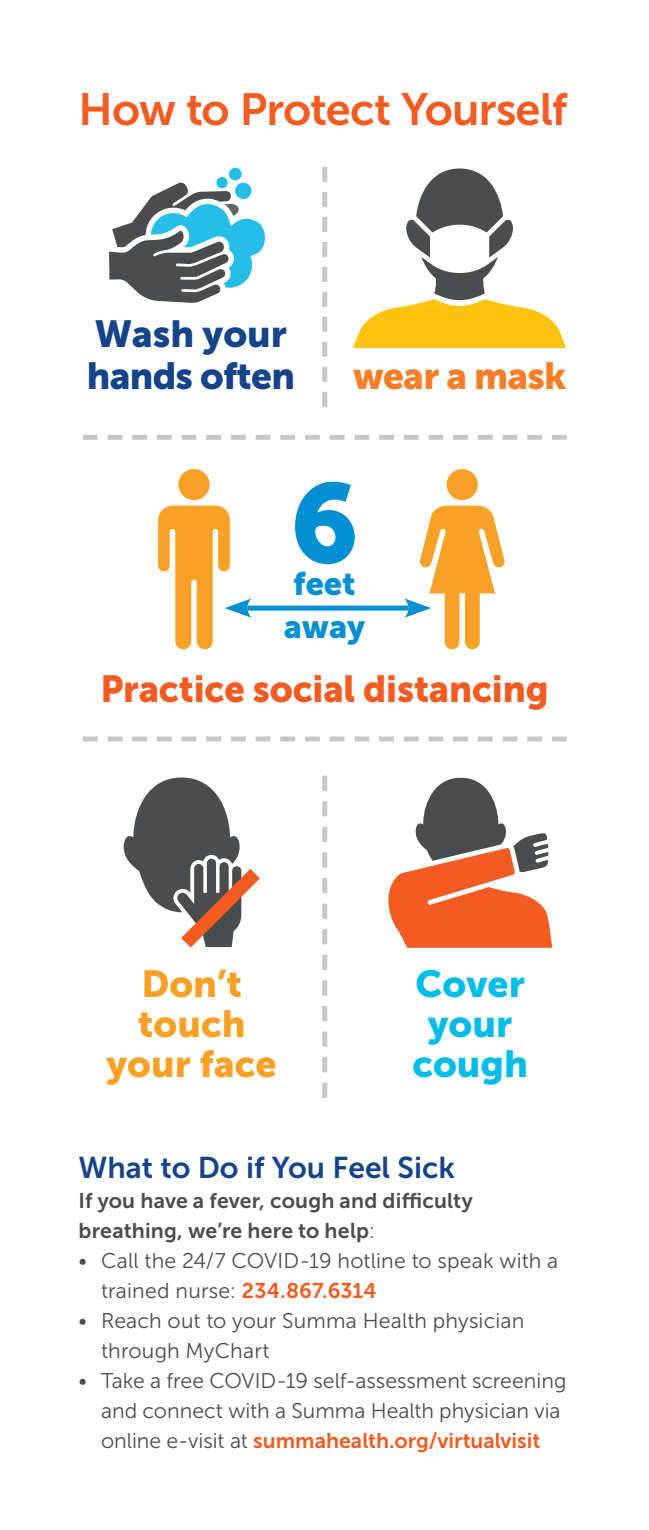
<style>
.page{position:relative;width:649px;height:1530px;background:#fff}
.page>*{position:absolute;margin:0;border:0;box-sizing:border-box;transform-origin:0 0}
.t1{font:111.75px "Museo Sans 900";color:#008fd2}
.t2{font:45px "Museo Sans 700";letter-spacing:-.02em;color:#f25b21}
.t3{font:37.5px "Museo Sans 900";letter-spacing:-.005em;color:#f25b21}
.t4{font:37.5px/42.5px "Museo Sans 900";letter-spacing:-.02em;color:#15448b}
.t5{font:37.5px/40px "Museo Sans 900";color:#f9a026;text-align:center}
.t6{font:37.5px/40px "Museo Sans 900";color:#02bce8;text-align:center}
.t7{font:37.5px "Museo Sans 900";letter-spacing:-.02em;color:#f47f28}
.t8{font:32.5px/42.2px "Museo Sans 900";color:#008fd2}
.t9{font:30px "Museo Sans 700";color:#15448b}
.t10{font:21.25px/30px "Museo Sans 300";letter-spacing:.005em;color:#4b4c4d}
.t11{font:21.25px/30px "Museo Sans 700";letter-spacing:.01em;color:#4b4c4d}
.t12{font:21.25px "Museo Sans 700";color:#f25b21}
.s1{font-family:"Museo Sans 300"}
.s2{font-family:"Museo Sans 700";color:#f25b21}
.s3{font-family:"Museo Sans 300";color:#4b4c4d}
</style>
<div class="page">
<svg style="left:109px;top:167px;width:156px;height:136px"></svg>
<div style="left:446px;top:469px;width:32px;height:31px;background:#f9a026;border-radius:50%"></div>
<div style="left:178px;top:469px;width:31px;height:31px;background:#f9a026;border-radius:50%"></div>
<svg style="left:158px;top:506px;width:347px;height:143px"></svg>
<svg style="left:388px;top:778px;width:164px;height:170px"></svg>
<svg style="left:124px;top:778px;width:136px;height:170px"></svg>
<svg style="left:83px;top:435px;width:484px;height:5px"></svg>
<svg style="left:83px;top:736px;width:484px;height:5px"></svg>
<svg style="left:322px;top:776px;width:5px;height:322px"></svg>
<svg style="left:322px;top:167px;width:5px;height:240px"></svg>
<svg style="left:353px;top:169px;width:213px;height:179px"></svg>
<h2 class="t2" style="left:78px;top:84px;width:490px">How to Protect Yourself</h2>
<h3 class="t4" style="left:87px;top:312px;width:210px">Wash your hands often</h3>
<h3 class="t7" style="left:353px;top:355px;width:215px">wear a mask</h3>
<h1 class="t1" style="left:290px;top:460px;width:71px">6</h1>
<h3 class="t8" style="left:284px;top:563px;width:83px">feet away</h3>
<h3 class="t3" style="left:100px;top:668px;width:450px">Practice social distancing</h3>
<h3 class="t5" style="left:107px;top:964px;width:171px">Don’t touch your face</h3>
<h3 class="t6" style="left:412px;top:964px;width:117px">Cover your cough</h3>
<h3 class="t9" style="left:78px;top:1151px;width:378px">What to Do if You Feel Sick</h3>
<p class="t11" style="left:78px;top:1185px;width:396px">If you have a fever, cough and difficulty breathing, we’re here to help<span class="s1">:</span></p>
<p class="t10" style="left:101px;top:1246px;width:459px;text-indent:-23px">• Call the 24/7 COVID-19 hotline to speak with a trained nurse: <span class="s2">234.867.6314</span></p>
<p class="t10" style="left:101px;top:1306px;width:425px;text-indent:-23px">• Reach out to your Summa Health physician through MyChart</p>
<p class="t10" style="left:78px;top:1366px;width:489px;text-align:right">• Take a free COVID-19 self-assessment screening and connect with a Summa Health physician via</p>
<p class="t12" style="left:101px;top:1429px;width:441px"><span class="s3">online e-visit at</span> summahealth.org/virtualvisit</p>
</div>
